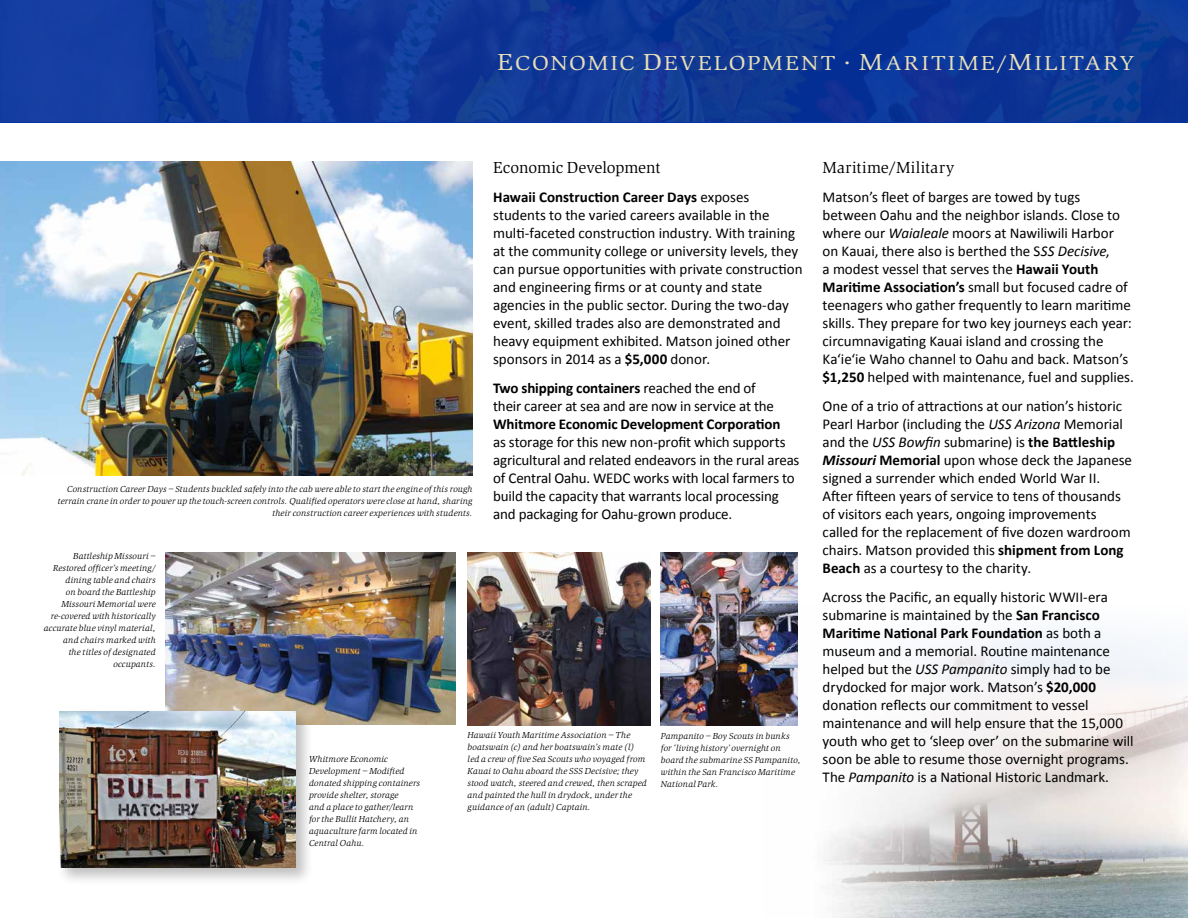
<style>
.page{position:relative;width:1188px;height:918px;background:#fff}
.page>*{position:absolute;margin:0;border:0;box-sizing:border-box;transform-origin:0 0}
.t1{font:21px "Slimbach";letter-spacing:.09em;color:#e7dfba;scale:1.15 1}
.t2{font:16.5px "Slimbach";letter-spacing:.005em;color:#000}
.t3{font:16.5px "Slimbach";letter-spacing:.025em;color:#000}
.t4{font:15px/18px "Calibri";letter-spacing:-.005em;color:#000}
.t5{font:700 15px "Calibri";letter-spacing:-.01em;color:#000}
.t6{font:9px/12px "Slimbach Itlic";letter-spacing:.02em;color:#000}
.s1{font-size:24px}
.s2{font-weight:700}
.s3{font-style:italic}
.s4{font-weight:700;font-style:italic}
</style>
<div class="page">
<img style="left:0;top:0;width:1188px;height:122px">
<img style="left:1px;top:162px;width:472px;height:314px">
<img style="left:764px;top:633px;width:424px;height:285px">
<img style="left:166px;top:552px;width:289px;height:173px">
<img style="left:467px;top:552px;width:183px;height:173px">
<img style="left:661px;top:552px;width:137px;height:173px">
<div style="left:56px;top:709px;width:258px;height:177px;background:#000;opacity:.25"></div>
<img style="left:60px;top:712px;width:236px;height:156px">
<h1 class="t1" style="left:497px;top:49px;width:555px"><span class="s1">E</span>CONOMIC <span class="s1">D</span>EVELOPMENT • <span class="s1">M</span>ARITIME/<span class="s1">M</span>ILITARY</h1>
<p class="t6" style="left:58px;top:484px;width:416px;text-align:right">Construction Career Days – Students buckled safely into the cab were able to start the engine of this rough terrain crane in order to power up the touch-screen controls. Qualified operators were close at hand, sharing their construction career experiences with students.</p>
<p class="t6" style="left:44px;top:551px;width:113px;text-align:right">Battleship Missouri –<br>Restored officer’s meeting/ dining table and chairs<br>on board the Battleship<br>Missouri Memorial were re-covered with historically accurate blue vinyl material, and chairs marked with<br>the titles of designated occupants.</p>
<p class="t2" style="left:493px;top:157px;width:169px">Economic Development</p>
<p class="t4" style="left:493px;top:188px;width:311px"><span class="s2">Hawaii Construction Career Days</span> exposes students to the varied careers available in the multi-faceted construction industry. With training at the community college or university levels, they can pursue opportunities with private construction and engineering firms or at county and state agencies in the public sector. During the two-day event, skilled trades also are demonstrated and heavy equipment exhibited. Matson joined other sponsors in 2014 as a <span class="s2">$5,000</span> donor.</p>
<p class="t4" style="left:493px;top:379px;width:282px"><span class="s2">Two shipping containers</span> reached the end of their career at sea and are now in service at the</p>
<p class="t5" style="left:493px;top:414px;width:289px">Whitmore Economic Development Corporation</p>
<p class="t4" style="left:493px;top:433px;width:308px">as storage for this new non-profit which supports agricultural and related endeavors in the rural areas of Central Oahu. WEDC works with local farmers to build the capacity that warrants local processing and packaging for Oahu-grown produce.</p>
<p class="t6" style="left:309px;top:754px;width:113px">Whitmore Economic<br>Development – Modified donated shipping containers provide shelter, storage<br>and a place to gather/learn for the Bullit Hatchery, an aquaculture farm located in<br>Central Oahu.</p>
<p class="t6" style="left:468px;top:730px;width:181px">Hawaii Youth Maritime Association – The boatswain (c) and her boatswain’s mate (l) led a crew of five Sea Scouts who voyaged from Kauai to Oahu aboard the SSS Decisive; they stood watch, steered and crewed, then scraped and painted the hull in drydock, under the guidance of an (adult) Captain.</p>
<p class="t6" style="left:661px;top:730px;width:141px">Pampanito – Boy Scouts in bunks for ‘living history’ overnight on board the submarine SS Pampanito, within the San Francisco Maritime<br>National Park.</p>
<p class="t3" style="left:823px;top:157px;width:133px">Maritime/Military</p>
<p class="t4" style="left:823px;top:188px;width:313px">Matson’s fleet of barges are towed by tugs between Oahu and the neighbor islands. Close to where our <span class="s3">Waialeale</span> moors at Nawiliwili Harbor<br>on Kauai, there also is berthed the S<span class="s3">SS Decisive</span>,<br>a modest vessel that serves the <span class="s2">Hawaii Youth Maritime Association’s</span> small but focused cadre of teenagers who gather frequently to learn maritime skills. They prepare for two key journeys each year: circumnavigating Kauai island and crossing the Ka‘ie‘ie Waho channel to Oahu and back. Matson’s <span class="s2">$1,250</span> helped with maintenance, fuel and supplies.</p>
<p class="t4" style="left:823px;top:397px;width:311px">One of a trio of attractions at our nation’s historic Pearl Harbor (including the <span class="s3">USS Arizona</span> Memorial and the <span class="s3">USS Bowfin</span> submarine) is <span class="s2">the Battleship </span><span class="s4">Missouri</span> <span class="s2">Memorial</span> upon whose deck the Japanese signed a surrender which ended World War II.<br>After fifteen years of service to tens of thousands of visitors each years, ongoing improvements called for the replacement of five dozen wardroom chairs. Matson provided this <span class="s2">shipment from Long Beach</span> as a courtesy to the charity.</p>
<p class="t4" style="left:823px;top:588px;width:312px">Across the Pacific, an equally historic WWII-era submarine is maintained by the <span class="s2">San Francisco Maritime National Park Foundation</span> as both a museum and a memorial. Routine maintenance helped but the <span class="s3">USS Pampanito</span> simply had to be drydocked for major work. Matson’s <span class="s2">$20,000 </span>donation reflects our commitment to vessel maintenance and will help ensure that the 15,000 youth who get to ‘sleep over’ on the submarine will soon be able to resume those overnight programs.<br>The <span class="s3">Pampanito</span> is a National Historic Landmark.</p>
</div>
